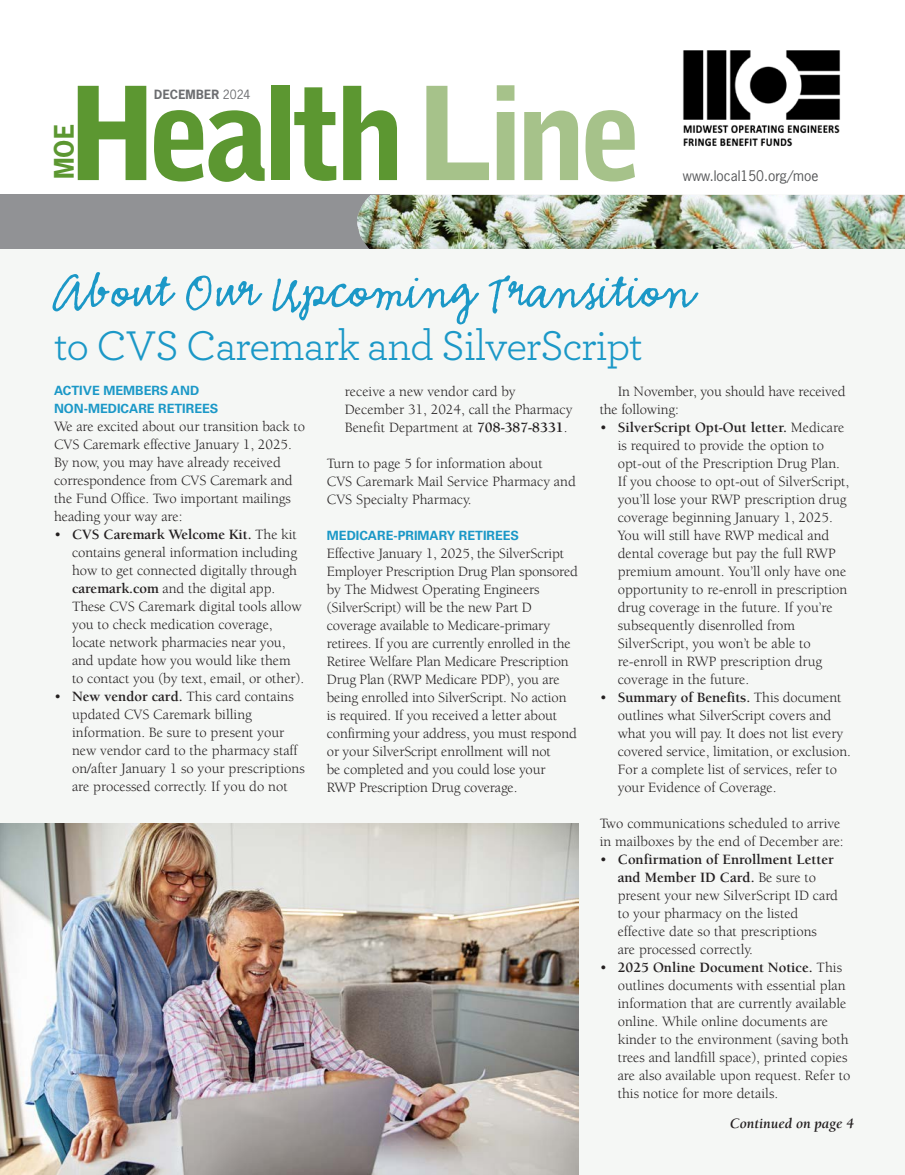
<style>
.page{position:relative;width:905px;height:1175px;background:#fff}
.page>*{position:absolute;margin:0;border:0;box-sizing:border-box;transform-origin:0 0}
.t1{font:900 128.4px "Bell Gothic Std";letter-spacing:-.055em;color:#5c9731}
.t2{font:54px "Emmascript MVB Std";color:#1b98c7}
.t3{font:43.5px "Archer";letter-spacing:-.03em;color:#1b98c7}
.t4{font:700 25.35px "News Gothic Std";color:#5c9731}
.t5{font:14.7px/18px "Berkeley Std";letter-spacing:-.005em;color:#231f20}
.t6{font:italic 700 14.7px "Berkeley Std";color:#231f20}
.t7{font:13.65px "News Gothic Std";color:#57585a}
.t8{font:700 12.75px/18px "Univers LT Std";color:#1b98c7}
.t9{font:700 12px "News Gothic Std";letter-spacing:.015em;color:#6c6d70}
.s1{color:#a6c28a}
.s2{font-weight:400}
.s3{font-weight:700}
</style>
<div class="page">
<div style="left:0;top:248px;width:904px;height:926px;background:#f5f7f5"></div>
<img style="left:683px;top:50px;width:158px;height:97px">
<div style="left:0;top:195px;width:390px;height:54px;background:#919295"></div>
<img style="left:357px;top:195px;width:547px;height:54px">
<img style="left:0;top:823px;width:578px;height:351px">
<h1 class="t1" style="left:66px;top:59px;width:579px">Health<span class="s1">Line</span></h1>
<p class="t9" style="left:154px;top:86px;width:97px">DECEMBER <span class="s2">2024</span></p>
<h3 class="t4" style="left:47px;top:179px;width:57px;rotate:-90deg">MOE</h3>
<p class="t7" style="left:683px;top:167px;width:137px">www.local150.org/moe</p>
<h2 class="t2" style="left:54px;top:262px;width:642px">About Our Upcoming Transition</h2>
<h3 class="t3" style="left:54px;top:315px;width:590px">to CVS Caremark and SilverScript</h3>
<p class="t8" style="left:54px;top:381px;width:166px">ACTIVE MEMBERS AND<br>NON-MEDICARE RETIREES</p>
<p class="t5" style="left:54px;top:417px;width:252px">We are excited about our transition back to CVS Caremark effective January 1, 2025.<br>By now, you may have already received correspondence from CVS Caremark and the Fund Office. Two important mailings heading your way are:</p>
<p class="t5" style="left:72px;top:525px;width:234px;text-indent:-18px">• <span class="s3">CVS Caremark Welcome Kit.</span> The kit contains general information including how to get connected digitally through <span class="s3">caremark.com</span> and the digital app.<br>These CVS Caremark digital tools allow you to check medication coverage, locate network pharmacies near you, and update how you would like them to contact you (by text, email, or other).</p>
<p class="t5" style="left:72px;top:687px;width:234px;text-indent:-18px">• <span class="s3">New vendor card.</span> This card contains updated CVS Caremark billing information. Be sure to present your new vendor card to the pharmacy staff on/after January 1 so your prescriptions are processed correctly. If you do not</p>
<p class="t5" style="left:345px;top:383px;width:229px">receive a new vendor card by<br>December 31, 2024, call the Pharmacy<br>Benefit Department at <span class="s3">708-387-8331</span>.</p>
<p class="t5" style="left:327px;top:455px;width:250px">Turn to page 5 for information about<br>CVS Caremark Mail Service Pharmacy and<br>CVS Specialty Pharmacy.</p>
<p class="t8" style="left:327px;top:526px;width:194px">MEDICARE-PRIMARY RETIREES</p>
<p class="t5" style="left:327px;top:544px;width:253px">Effective January 1, 2025, the SilverScript Employer Prescription Drug Plan sponsored by The Midwest Operating Engineers (SilverScript) will be the new Part D coverage available to Medicare-primary retirees. If you are currently enrolled in the Retiree Welfare Plan Medicare Prescription Drug Plan (RWP Medicare PDP), you are being enrolled into SilverScript. No action is required. If you received a letter about confirming your address, you must respond or your SilverScript enrollment will not<br>be completed and you could lose your RWP Prescription Drug coverage.</p>
<p class="t5" style="left:599px;top:383px;width:247px;text-indent:18px">In November, you should have received the following:</p>
<p class="t5" style="left:617px;top:419px;width:233px;text-indent:-18px">• <span class="s3">SilverScript Opt-Out letter.</span> Medicare is required to provide the option to opt-out of the Prescription Drug Plan.<br>If you choose to opt-out of SilverScript, you’ll lose your RWP prescription drug coverage beginning January 1, 2025.<br>You will still have RWP medical and dental coverage but pay the full RWP premium amount. You’ll only have one opportunity to re-enroll in prescription drug coverage in the future. If you’re subsequently disenrolled from SilverScript, you won’t be able to re-enroll in RWP prescription drug coverage in the future.</p>
<p class="t5" style="left:617px;top:689px;width:235px;text-indent:-18px">• <span class="s3">Summary of Benefits.</span> This document outlines what SilverScript covers and what you will pay. It does not list every covered service, limitation, or exclusion.<br>For a complete list of services, refer to your Evidence of Coverage.</p>
<p class="t5" style="left:599px;top:815px;width:245px">Two communications scheduled to arrive in mailboxes by the end of December are:</p>
<p class="t5" style="left:617px;top:851px;width:222px;text-indent:-18px">• <span class="s3">Confirmation of Enrollment Letter and Member ID Card.</span> Be sure to present your new SilverScript ID card to your pharmacy on the listed effective date so that prescriptions are processed correctly.</p>
<p class="t5" style="left:617px;top:959px;width:234px;text-indent:-18px">• <span class="s3">2025 Online Document Notice.</span> This outlines documents with essential plan information that are currently available online. While online documents are kinder to the environment (saving both trees and landfill space), printed copies are also available upon request. Refer to this notice for more details.</p>
<p class="t6" style="left:730px;top:1115px;width:125px">Continued on page 4</p>
</div>
